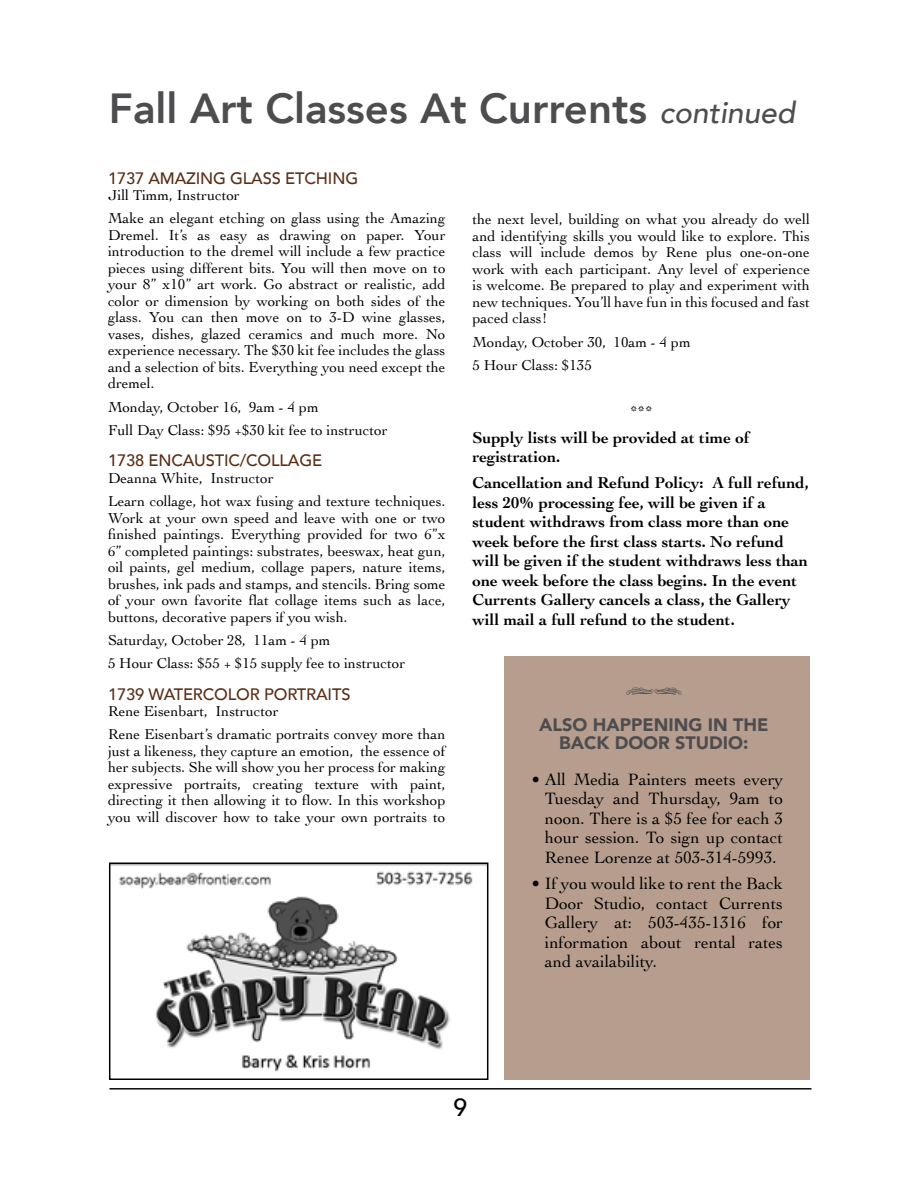
<style>
.page{position:relative;width:918px;height:1188px;background:#fff}
.page>*{position:absolute;margin:0;border:0;box-sizing:border-box;transform-origin:0 0}
.t1{font:800 42px "Avenir";color:#4d4d4f}
.t2{font:500 24.75px "Avenir";color:#000}
.t3{font:900 18px/18px "Avenir";color:#4d4d4f;text-align:center}
.t4{font:18px "Davys";color:#4d4d4f}
.t5{font:17.25px/19.5px "Cochin";color:#000;text-align:justify}
.t6{font:700 16.5px/19.5px "Cochin";color:#000}
.t7{font:500 16.5px "Avenir";letter-spacing:-.01em;color:#592e16}
.t8{font:15px/16.5px "Cochin";color:#000}
.s1{font-weight:500;font-style:italic;font-size:30px}
</style>
<div class="page">
<hr style="left:110px;top:1088px;width:702px;height:2px;background:#000">
<div style="left:504px;top:657px;width:306px;height:423px;background:#b69d8e"></div>
<img style="left:112px;top:865px;width:373px;height:207px">
<div style="left:109px;top:862px;width:379px;height:218px;border:2px solid #000"></div>
<h1 class="t1" style="left:109px;top:76px;width:688px">Fall Art Classes At Currents <span class="s1">continued</span></h1>
<p class="t7" style="left:108px;top:164px;width:252px">1737 AMAZING GLASS ETCHING</p>
<p class="t8" style="left:108px;top:183px;width:339px;line-height:23.2px">Jill Timm, Instructor<br>Make an elegant etching on glass using the Amazing</p>
<p class="t8" style="left:108px;top:226px;width:339px;text-align:justify">Dremel. It’s as easy as drawing on paper. Your introduction to the dremel will include a few practice pieces using different bits. You will then move on to your 8” x10” art work. Go abstract or realistic, add color or dimension by working on both sides of the glass. You can then move on to 3-D wine glasses, vases, dishes, glazed ceramics and much more. No experience necessary. The $30 kit fee includes the glass and a selection of bits. Everything you need except the dremel.</p>
<p class="t8" style="left:108px;top:394px;width:281px;line-height:23.2px">Monday, October 16, 9am - 4 pm<br>Full Day Class: $95 +$30 kit fee to instructor</p>
<p class="t7" style="left:108px;top:446px;width:216px">1738 ENCAUSTIC/COLLAGE</p>
<p class="t8" style="left:108px;top:466px;width:339px;line-height:23.2px">Deanna White, Instructor<br>Learn collage, hot wax fusing and texture techniques.</p>
<p class="t8" style="left:108px;top:509px;width:339px;text-align:justify">Work at your own speed and leave with one or two finished paintings. Everything provided for two 6”x 6” completed paintings: substrates, beeswax, heat gun, oil paints, gel medium, collage papers, nature items, brushes, ink pads and stamps, and stencils. Bring some of your own favorite flat collage items such as lace, buttons, decorative papers if you wish.</p>
<p class="t8" style="left:108px;top:628px;width:299px;line-height:23.2px">Saturday, October 28, 11am - 4 pm<br>5 Hour Class: $55 + $15 supply fee to instructor</p>
<p class="t7" style="left:108px;top:680px;width:244px">1739 WATERCOLOR PORTRAITS</p>
<p class="t8" style="left:108px;top:699px;width:339px;line-height:23.2px">Rene Eisenbart, Instructor<br>Rene Eisenbart’s dramatic portraits convey more than</p>
<p class="t8" style="left:108px;top:742px;width:339px;text-align:justify">just a likeness, they capture an emotion, the essence of her subjects. She will show you her process for making expressive portraits, creating texture with paint, directing it then allowing it to flow. In this workshop you will discover how to take your own portraits to</p>
<p class="t8" style="left:472px;top:211px;width:339px;text-align:justify">the next level, building on what you already do well and identifying skills you would like to explore. This class will include demos by Rene plus one-on-one work with each participant. Any level of experience is welcome. Be prepared to play and experiment with new techniques. You’ll have fun in this focused and fast paced class!</p>
<p class="t8" style="left:472px;top:329px;width:220px;line-height:23.2px">Monday, October 30, 10am - 4 pm<br>5 Hour Class: $135</p>
<p class="t8" style="left:630px;top:403px;width:24px">***</p>
<p class="t6" style="left:472px;top:427px;width:279px">Supply lists will be provided at time of registration.</p>
<p class="t6" style="left:472px;top:472px;width:338px">Cancellation and Refund Policy: A full refund, less 20% processing fee, will be given if a student withdraws from class more than one week before the first class starts. No refund will be given if the student withdraws less than one week before the class begins. In the event Currents Gallery cancels a class, the Gallery will mail a full refund to the student.</p>
<p class="t4" style="left:625px;top:678px;width:59px">{|</p>
<p class="t3" style="left:539px;top:715px;width:231px">ALSO HAPPENING IN THE<br>BACK DOOR STUDIO:</p>
<p class="t5" style="left:545px;top:769px;width:240px;text-indent:-14px">• All Media Painters meets every Tuesday and Thursday, 9am to noon. There is a $5 fee for each 3 hour session. To sign up contact Renee Lorenze at 503-314-5993.</p>
<p class="t5" style="left:545px;top:873px;width:240px;text-indent:-14px">• If you would like to rent the Back Door Studio, contact Currents Gallery at: 503-435-1316 for information about rental rates and availability.</p>
<h2 class="t2" style="left:454px;top:1086px;width:15px">9</h2>
</div>
